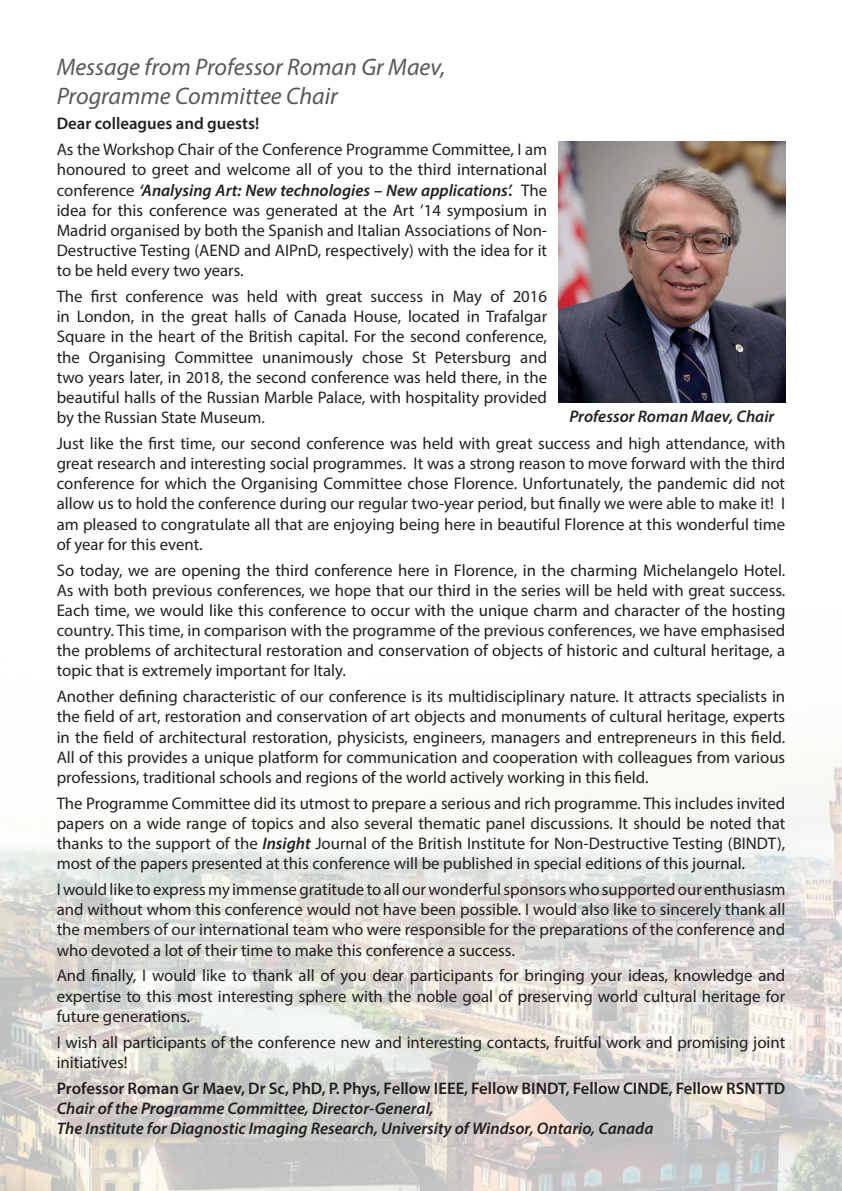
<style>
.page{position:relative;width:842px;height:1191px;background:#fff}
.page>*{position:absolute;margin:0;border:0;box-sizing:border-box;transform-origin:0 0}
.t1{font:italic 24px/28.8px "Myriad Pro";color:#57585a}
.t2{font:16.8px/20.2px "Myriad Pro";color:#231f20;text-align:justify}
.t3{font:italic 600 16.8px "Myriad Pro";color:#231f20}
.t4{font:600 16.8px "Myriad Pro";color:#231f20}
.s1{font-weight:600;font-style:italic}
</style>
<div class="page">
<img style="left:0;top:765px;width:842px;height:426px">
<img style="left:558px;top:142px;width:227px;height:261px">
<p class="t1" style="left:57px;top:52px;width:390px">Message from Professor Roman Gr Maev,<br>Programme Committee Chair</p>
<p class="t4" style="left:57px;top:113px;width:204px">Dear colleagues and guests!</p>
<p class="t2" style="left:57px;top:139px;width:492px">As the Workshop Chair of the Conference Programme Committee, I am honoured to greet and welcome all of you to the third international conference <span class="s1">‘Analysing Art: New technologies – New applications’.</span> The idea for this conference was generated at the Art ’14 symposium in Madrid organised by both the Spanish and Italian Associations of Non-Destructive Testing (AEND and AIPnD, respectively) with the idea for it to be held every two years.</p>
<p class="t2" style="left:57px;top:286px;width:492px">The first conference was held with great success in May of 2016 in London, in the great halls of Canada House, located in Trafalgar Square in the heart of the British capital. For the second conference, the Organising Committee unanimously chose St Petersburg and two years later, in 2018, the second conference was held there, in the beautiful halls of the Russian Marble Palace, with hospitality provided by the Russian State Museum.</p>
<p class="t2" style="left:57px;top:433px;width:730px">Just like the first time, our second conference was held with great success and high attendance, with great research and interesting social programmes. It was a strong reason to move forward with the third conference for which the Organising Committee chose Florence. Unfortunately, the pandemic did not allow us to hold the conference during our regular two-year period, but finally we were able to make it! I am pleased to congratulate all that are enjoying being here in beautiful Florence at this wonderful time of year for this event.</p>
<p class="t2" style="left:57px;top:559px;width:730px">So today, we are opening the third conference here in Florence, in the сharming Michelangelo Hotel.<br>As with both previous conferences, we hope that our third in the series will be held with great success.<br>Each time, we would like this conference to occur with the unique charm and character of the hosting country. This time, in comparison with the programme of the previous conferences, we have emphasised the problems of architectural restoration and conservation of objects of historic and cultural heritage, a topic that is extremely important for Italy.</p>
<p class="t2" style="left:57px;top:686px;width:730px">Another defining characteristic of our conference is its multidisciplinary nature. It attracts specialists in the field of art, restoration and conservation of art objects and monuments of cultural heritage, experts in the field of architectural restoration, physicists, engineers, managers and entrepreneurs in this field.<br>All of this provides a unique platform for communication and cooperation with colleagues from various professions, traditional schools and regions of the world actively working in this field.</p>
<p class="t2" style="left:57px;top:792px;width:730px">The Programme Committee did its utmost to prepare a serious and rich programme. This includes invited papers on a wide range of topics and also several thematic panel discussions. It should be noted that thanks to the support of the <span class="s1">Insight</span> Journal of the British Institute for Non-Destructive Testing (BINDT), most of the papers presented at this conference will be published in special editions of this journal.</p>
<p class="t2" style="left:57px;top:879px;width:730px">I would like to express my immense gratitude to all our wonderful sponsors who supported our enthusiasm and without whom this conference would not have been possible. I would also like to sincerely thank all the members of our international team who were responsible for the preparations of the conference and who devoted a lot of their time to make this conference a success.</p>
<p class="t2" style="left:57px;top:965px;width:730px">And finally, I would like to thank all of you dear participants for bringing your ideas, knowledge and expertise to this most interesting sphere with the noble goal of preserving world cultural heritage for future generations.</p>
<p class="t2" style="left:57px;top:1031px;width:730px">I wish all participants of the conference new and interesting contacts, fruitful work and promising joint initiatives!</p>
<p class="t4" style="left:57px;top:1077px;width:730px">Professor Roman Gr Maev, Dr Sc, PhD, P. Phys, Fellow IEEE, Fellow BINDT, Fellow CINDE, Fellow RSNTTD</p>
<p class="t3" style="left:57px;top:1097px;width:378px">Chair of the Programme Committee, Director-General,</p>
<p class="t3" style="left:57px;top:1117px;width:598px">The Institute for Diagnostic Imaging Research, University of Windsor, Ontario, Canada</p>
<p class="t3" style="left:569px;top:406px;width:206px">Professor Roman Maev, Chair</p>
</div>
